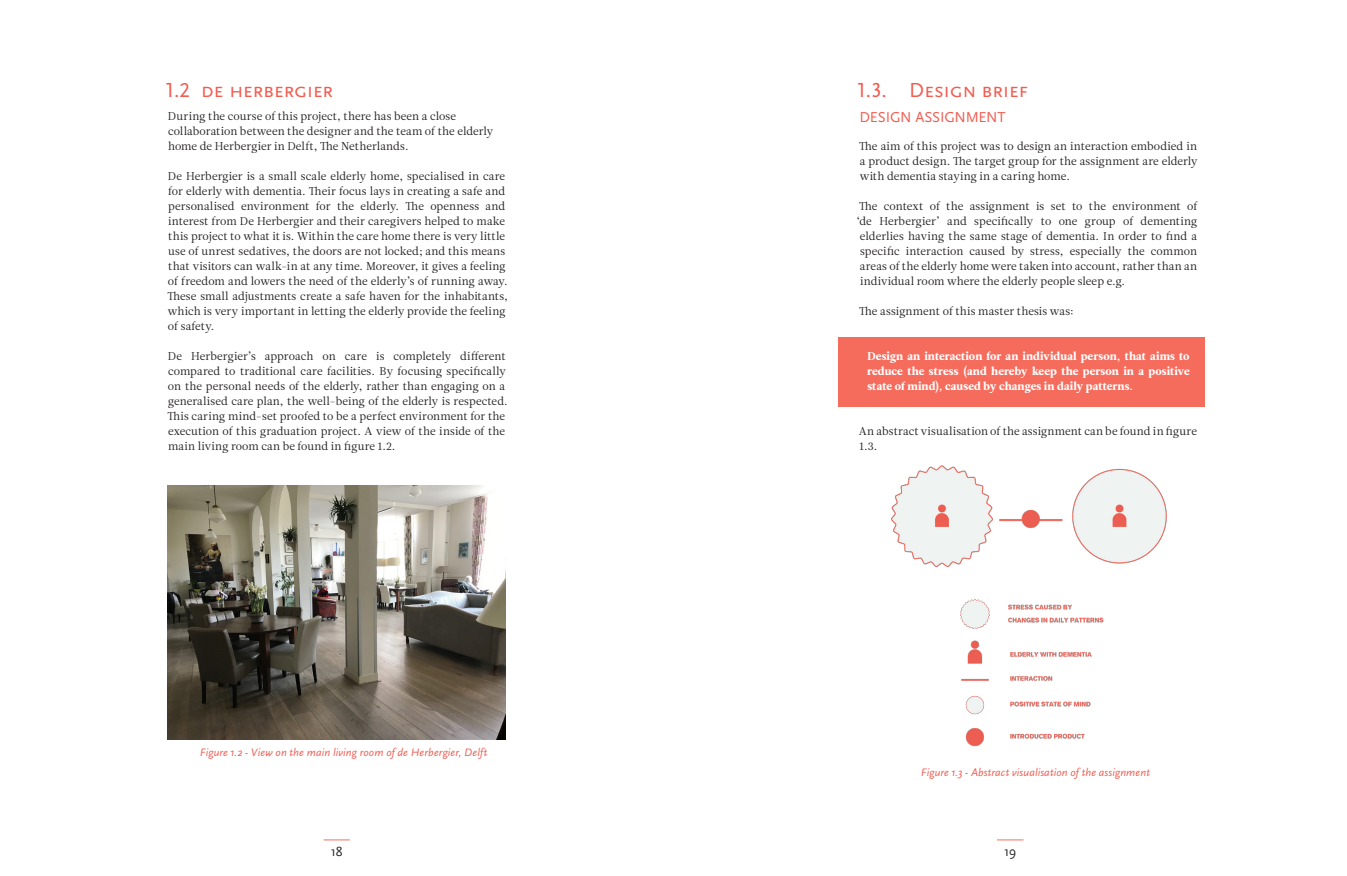
<style>
.page{position:relative;width:1347px;height:876px;background:#fff}
.page>*{position:absolute;margin:0;border:0;box-sizing:border-box;transform-origin:0 0}
.Title_X_X{font:21.25px "Scala Sans Regular LFSC";letter-spacing:-.02em;color:#f15d51}
.Subtitle_lvl3{font:15px "Scala Sans Regular LF";letter-spacing:-.02em;color:#f15d51}
.t1{font:13.75px "Scala Sans";color:#231f20}
.text_BLACK{font:11.25px/15px "Leitura News Roman 1";letter-spacing:.005em;color:#231f20}
.KeyFact_-_INTRODUCTI{font:11.25px/15px "Leitura News Roman 4";letter-spacing:.01em;color:#fff;text-align:justify}
.t2{font:italic 11.25px "Scala Sans";letter-spacing:.01em;color:#f25c52}
</style>
<div class="page">
<svg style="left:997px;top:839px;width:26px;height:1px"></svg>
<svg style="left:324px;top:839px;width:26px;height:1px"></svg>
<div style="left:838px;top:337px;width:366px;height:70px;background:#f56c5d"></div>
<img style="left:168px;top:485px;width:338px;height:254px">
<img style="left:891px;top:465px;width:276px;height:282px">
<p class="Title_X_X" style="left:165px;top:79px;width:170px">1.2 de herbergier</p>
<p class="text_BLACK" style="left:168px;top:109px;width:327px">During the course of this project, there has been a close collaboration between the designer and the team of the elderly home de Herbergier in Delft, The Netherlands.</p>
<p class="text_BLACK" style="left:167px;top:169px;width:342px">De Herbergier is a small scale elderly home, specialised in care for elderly with dementia. Their focus lays in creating a safe and personalised environment for the elderly. The openness and interest from De Herbergier and their caregivers helped to make this project to what it is. Within the care home there is very little use of unrest sedatives, the doors are not locked; and this means that visitors can walk-in at any time. Moreover, it gives a feeling of freedom and lowers the need of the elderly’s of running away.<br>These small adjustments create a safe haven for the inhabitants, which is very important in letting the elderly provide the feeling of safety.</p>
<p class="text_BLACK" style="left:167px;top:349px;width:342px">De Herbergier’s approach on care is completely different compared to traditional care facilities. By focusing specifically on the personal needs of the elderly, rather than engaging on a generalised care plan, the well-being of the elderly is respected.<br>This caring mind-set proofed to be a perfect environment for the execution of this graduation project. A view of the inside of the main living room can be found in figure 1.2.</p>
<p class="t2" style="left:200px;top:746px;width:289px">Figure 1.2 - View on the main living room of de Herbergier, Delft</p>
<p class="Title_X_X" style="left:856px;top:79px;width:173px">1.3. Design brief</p>
<p class="Subtitle_lvl3" style="left:859px;top:109px;width:147px">DESIGN ASSIGNMENT</p>
<p class="text_BLACK" style="left:859px;top:139px;width:340px;text-align:justify">The aim of this project was to design an interaction embodied in a product design. The target group for the assignment are elderly with dementia staying in a caring home.</p>
<p class="text_BLACK" style="left:859px;top:199px;width:340px">The context of the assignment is set to the environment of</p>
<p class="text_BLACK" style="left:856px;top:214px;width:342px">‘de Herbergier’ and specifically to one group of dementing</p>
<p class="text_BLACK" style="left:860px;top:229px;width:338px">elderlies having the same stage of dementia. In order to find a</p>
<p class="text_BLACK" style="left:860px;top:244px;width:338px">specific interaction caused by stress, especially the common</p>
<p class="text_BLACK" style="left:860px;top:259px;width:339px">areas of the elderly home were taken into account, rather than an</p>
<p class="text_BLACK" style="left:860px;top:274px;width:266px">individual room where the elderly people sleep e.g.</p>
<p class="text_BLACK" style="left:859px;top:304px;width:216px">The assignment of this master thesis was:</p>
<p class="KeyFact_-_INTRODUCTI" style="left:867px;top:349px;width:324px">Design an interaction for an individual person, that aims to reduce the stress (and hereby keep the person in a positive state of mind), caused by changes in daily patterns.</p>
<p class="text_BLACK" style="left:859px;top:424px;width:339px">An abstract visualisation of the assignment can be found in figure<br>1.3.</p>
<p class="t2" style="left:921px;top:765px;width:230px">Figure 1.3 - Abstract visualisation of the assignment</p>
<p class="t1" style="left:331px;top:843px;width:13px">18</p>
<p class="t1" style="left:1004px;top:843px;width:14px">19</p>
</div>
